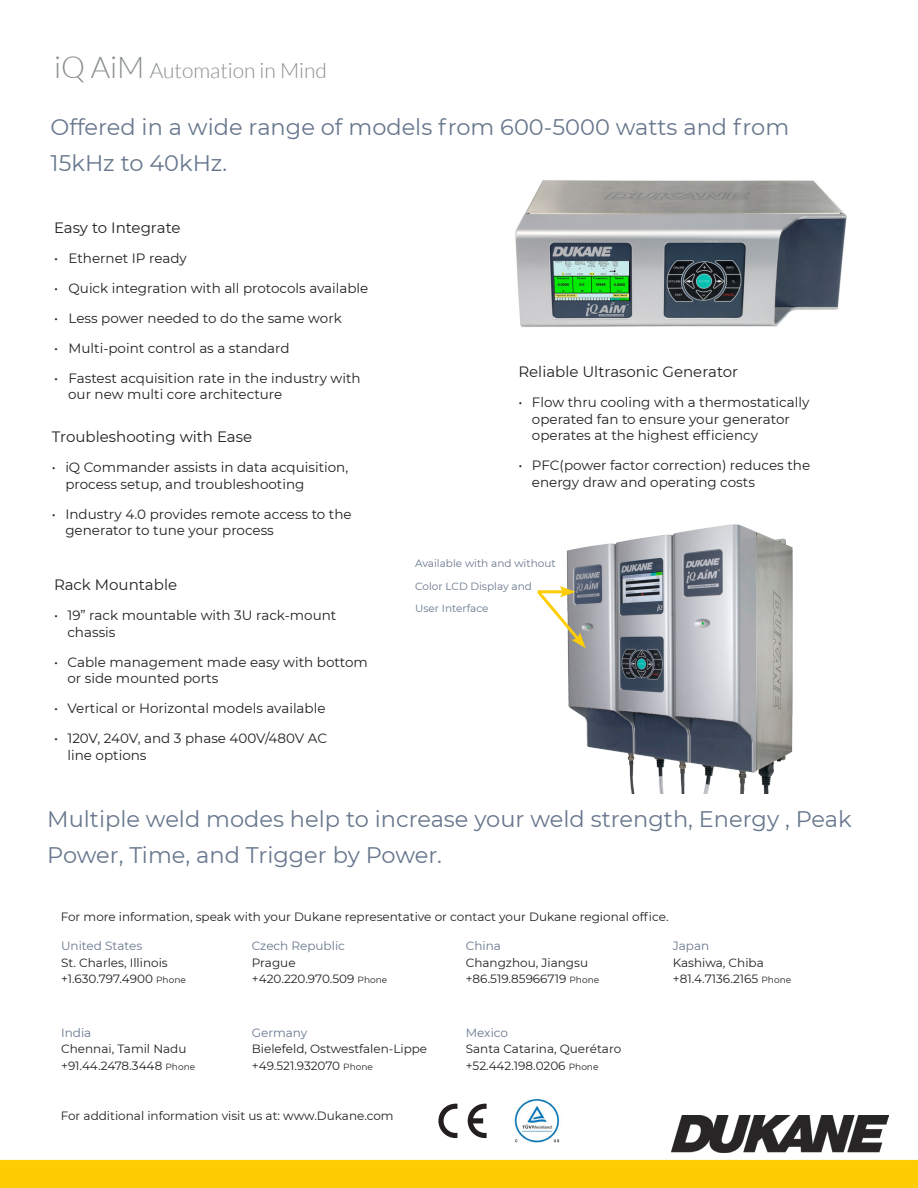
<style>
.page{position:relative;width:918px;height:1188px;background:#fff}
.page>*{position:absolute;margin:0;border:0;box-sizing:border-box;transform-origin:0 0}
.t1{font:22.5px/36px "Montserrat";color:#68778d}
.t2{font:300 21px "Lato";color:#898e90}
.t3{font:15px "Montserrat";color:#231f20}
.t4{font:13.5px/16.5px "Montserrat";color:#231f20}
.t5{font:12px/16.5px "Montserrat";color:#231f20}
.t6{font:10.5px/22.5px "Montserrat";color:#68778d}
.s1{font-size:30px}
.s2{color:#68778d}
.s3{font-size:9px}
</style>
<div class="page">
<img style="left:672px;top:1115px;width:217px;height:38px">
<div style="left:0;top:1160px;width:918px;height:28px;background:#ffcc01"></div>
<img style="left:515px;top:180px;width:332px;height:147px">
<svg style="left:468px;top:1104px;width:19px;height:34px"></svg>
<svg style="left:438px;top:1104px;width:19px;height:34px"></svg>
<img style="left:514px;top:1100px;width:46px;height:42px">
<img style="left:566px;top:524px;width:227px;height:269px">
<svg style="left:537px;top:586px;width:49px;height:62px"></svg>
<p class="t2" style="left:54px;top:59px;width:274px"><span class="s1">iQ AiM</span> Automation in Mind</p>
<p class="t1" style="left:51px;top:108px;width:740px">Offered in a wide range of models from 600-5000 watts and from<br>15kHz to 40kHz.</p>
<p class="t3" style="left:54px;top:217px;width:128px">Easy to Integrate</p>
<p class="t4" style="left:54px;top:249px;width:134px">• Ethernet IP ready</p>
<p class="t4" style="left:54px;top:279px;width:316px">• Quick integration with all protocols available</p>
<p class="t4" style="left:54px;top:309px;width:289px">• Less power needed to do the same work</p>
<p class="t4" style="left:54px;top:339px;width:237px">• Multi-point control as a standard</p>
<p class="t4" style="left:68px;top:369px;width:294px;text-indent:-14px">• Fastest acquisition rate in the industry with our new multi core architecture</p>
<p class="t3" style="left:52px;top:427px;width:202px">Troubleshooting with Ease</p>
<p class="t4" style="left:65px;top:459px;width:284px;text-indent:-14px">• iQ Commander assists in data acquisition, process setup, and troubleshooting</p>
<p class="t4" style="left:65px;top:505px;width:288px;text-indent:-14px">• Industry 4.0 provides remote access to the generator to tune your process</p>
<p class="t3" style="left:54px;top:575px;width:125px">Rack Mountable</p>
<p class="t4" style="left:68px;top:607px;width:270px;text-indent:-14px">• 19” rack mountable with 3U rack-mount chassis</p>
<p class="t4" style="left:68px;top:653px;width:302px;text-indent:-14px">• Cable management made easy with bottom or side mounted ports</p>
<p class="t4" style="left:54px;top:700px;width:273px">• Vertical or Horizontal models available</p>
<p class="t4" style="left:68px;top:730px;width:261px;text-indent:-14px">• 120V, 240V, and 3 phase 400V/480V AC line options</p>
<p class="t3" style="left:518px;top:361px;width:221px">Reliable Ultrasonic Generator</p>
<p class="t4" style="left:532px;top:394px;width:279px;text-indent:-14px">• Flow thru cooling with a thermostatically operated fan to ensure your generator operates at the highest efficiency</p>
<p class="t4" style="left:532px;top:457px;width:280px;text-indent:-14px">• PFC(power factor correction) reduces the energy draw and operating costs</p>
<p class="t6" style="left:415px;top:552px;width:142px">Available with and without<br>Color LCD Display and<br>User Interface</p>
<p class="t1" style="left:47px;top:800px;width:806px">Multiple weld modes help to increase your weld strength, Energy , Peak<br>Power, Time, and Trigger by Power.</p>
<p class="t5" style="left:61px;top:908px;width:609px">For more information, speak with your Dukane representative or contact your Dukane regional office.</p>
<p class="t5" style="left:61px;top:938px;width:126px"><span class="s2">United States<br></span>St. Charles, Illinois +1.630.797.4900 <span class="s3">Phone</span></p>
<p class="t5" style="left:252px;top:938px;width:137px"><span class="s2">Czech Republic<br></span>Prague +420.220.970.509 <span class="s3">Phone</span></p>
<p class="t5" style="left:466px;top:938px;width:135px"><span class="s2">China<br></span>Changzhou, Jiangsu +86.519.85966719 <span class="s3">Phone</span></p>
<p class="t5" style="left:673px;top:938px;width:120px"><span class="s2">Japan<br></span>Kashiwa, Chiba +81.4.7136.2165 <span class="s3">Phone</span></p>
<p class="t5" style="left:61px;top:1024px;width:136px"><span class="s2">India<br></span>Chennai, Tamil Nadu +91.44.2478.3448 <span class="s3">Phone</span></p>
<p class="t5" style="left:252px;top:1024px;width:177px"><span class="s2">Germany<br></span>Bielefeld, Ostwestfalen-Lippe +49.521.932070 <span class="s3">Phone</span></p>
<p class="t5" style="left:466px;top:1024px;width:157px"><span class="s2">Mexico<br></span>Santa Catarina, Querétaro +52.442.198.0206 <span class="s3">Phone</span></p>
<p class="t5" style="left:61px;top:1107px;width:334px">For additional information visit us at: www.Dukane.com</p>
</div>
